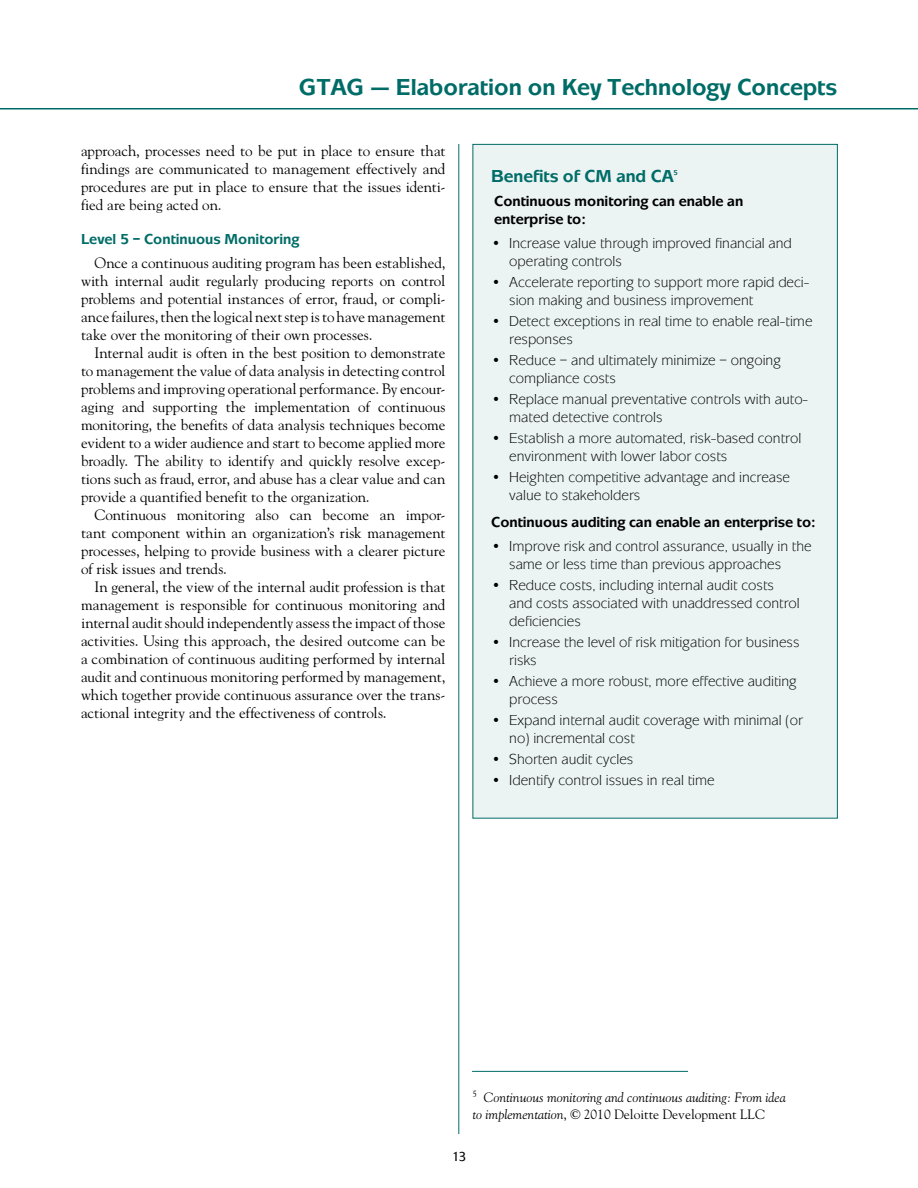
<style>
.page{position:relative;width:918px;height:1188px;background:#fff}
.page>*{position:absolute;margin:0;border:0;box-sizing:border-box;transform-origin:0 0}
.t1{font:700 24px "Mixage ITC";color:#006c67}
.t2{font:700 18px "Mixage ITC";color:#006c67}
.t3{font:15px/18px "Goudy";color:#000;text-align:justify}
.t4{font:15px/18px "Mixage ITC";color:#000}
.t5{font:700 15px/18px "Mixage ITC";color:#000}
.t6{font:italic 13.5px/16.5px "Goudy";color:#000}
.t7{font:13.5px "Mixage Md ITC";color:#000}
.t8{font:700 7.2px "Mixage ITC";color:#006c67}
.s1{font-family:"Mixage ITC";font-weight:700;color:#006c67}
.s2{font-style:normal}
</style>
<div class="page">
<hr style="left:0;top:108px;width:918px;height:2px;background:#006c67">
<hr style="left:459px;top:144px;width:1px;height:990px;background:#006c67">
<hr style="left:472px;top:1071px;width:216px;height:1px;background:#006c67">
<div style="left:473px;top:144px;width:364px;height:674px;background:#ebf3f3"></div>
<p class="t1" style="left:299px;top:73px;width:540px">GTAG — Elaboration on Key Technology Concepts</p>
<p class="t3" style="left:81px;top:141px;width:366px">approach, processes need to be put in place to ensure that findings are communicated to management effectively and procedures are put in place to ensure that the issues identi&shy;fied are being acted on.</p>
<p class="t3" style="left:94px;top:227px;width:352px;line-height:24px;text-indent:-14px"><span class="s1">Level 5 – Continuous Monitoring<br></span>Once a continuous auditing program has been established,</p>
<p class="t3" style="left:81px;top:272px;width:366px">with internal audit regularly producing reports on control</p>
<p class="t3" style="left:81px;top:290px;width:366px">problems and potential instances of error, fraud, or compli-</p>
<p class="t3" style="left:81px;top:308px;width:366px">ance failures, then the logical next step is to have management</p>
<p class="t3" style="left:81px;top:326px;width:293px">take over the monitoring of their own processes.</p>
<p class="t3" style="left:94px;top:344px;width:352px">Internal audit is often in the best position to demonstrate</p>
<p class="t3" style="left:81px;top:362px;width:366px">to management the value of data analysis in detecting control</p>
<p class="t3" style="left:81px;top:380px;width:366px">problems and improving operational performance. By encour-</p>
<p class="t3" style="left:81px;top:398px;width:366px">aging and supporting the implementation of continuous</p>
<p class="t3" style="left:81px;top:416px;width:366px">monitoring, the benefits of data analysis techniques become</p>
<p class="t3" style="left:81px;top:434px;width:366px">evident to a wider audience and start to become applied more</p>
<p class="t3" style="left:81px;top:452px;width:366px">broadly. The ability to identify and quickly resolve excep-</p>
<p class="t3" style="left:81px;top:470px;width:366px">tions such as fraud, error, and abuse has a clear value and can</p>
<p class="t3" style="left:81px;top:488px;width:290px">provide a quantified benefit to the organization.</p>
<p class="t3" style="left:94px;top:506px;width:352px">Continuous monitoring also can become an impor-</p>
<p class="t3" style="left:81px;top:524px;width:366px">tant component within an organization’s risk management</p>
<p class="t3" style="left:81px;top:542px;width:366px">processes, helping to provide business with a clearer picture</p>
<p class="t3" style="left:81px;top:560px;width:147px">of risk issues and trends.</p>
<p class="t3" style="left:94px;top:578px;width:352px">In general, the view of the internal audit profession is that</p>
<p class="t3" style="left:81px;top:596px;width:366px">management is responsible for continuous monitoring and</p>
<p class="t3" style="left:81px;top:614px;width:366px">internal audit should independently assess the impact of those</p>
<p class="t3" style="left:81px;top:632px;width:366px">activities. Using this approach, the desired outcome can be</p>
<p class="t3" style="left:81px;top:650px;width:366px">a combination of continuous auditing performed by internal</p>
<p class="t3" style="left:81px;top:668px;width:366px">audit and continuous monitoring performed by management,</p>
<p class="t3" style="left:81px;top:686px;width:366px">which together provide continuous assurance over the trans-</p>
<p class="t3" style="left:81px;top:704px;width:307px">actional integrity and the effectiveness of controls.</p>
<p class="t2" style="left:491px;top:166px;width:184px">Benefits of CM and CA</p>
<p class="t8" style="left:674px;top:169px;width:6px">5</p>
<p class="t5" style="left:494px;top:192px;width:251px">Continuous monitoring can enable an enterprise to:</p>
<p class="t4" style="left:509px;top:234px;width:284px;text-indent:-18px">• Increase value through improved financial and operating controls</p>
<p class="t4" style="left:509px;top:273px;width:302px;text-indent:-18px">• Accelerate reporting to support more rapid deci&shy;sion making and business improvement</p>
<p class="t4" style="left:509px;top:312px;width:305px;text-indent:-18px">• Detect exceptions in real time to enable real-time responses</p>
<p class="t4" style="left:509px;top:351px;width:273px;text-indent:-18px">• Reduce – and ultimately minimize – ongoing compliance costs</p>
<p class="t4" style="left:509px;top:390px;width:301px;text-indent:-18px">• Replace manual preventative controls with auto&shy;mated detective controls</p>
<p class="t4" style="left:509px;top:429px;width:294px;text-indent:-18px">• Establish a more automated, risk-based control environment with lower labor costs</p>
<p class="t4" style="left:509px;top:468px;width:282px;text-indent:-18px">• Heighten competitive advantage and increase value to stakeholders</p>
<p class="t5" style="left:491px;top:513px;width:326px">Continuous auditing can enable an enterprise to:</p>
<p class="t4" style="left:509px;top:537px;width:304px;text-indent:-18px">• Improve risk and control assurance, usually in the same or less time than previous approaches</p>
<p class="t4" style="left:509px;top:576px;width:292px;text-indent:-18px">• Reduce costs, including internal audit costs and costs associated with unaddressed control deficiencies</p>
<p class="t4" style="left:509px;top:633px;width:292px;text-indent:-18px">• Increase the level of risk mitigation for business risks</p>
<p class="t4" style="left:509px;top:672px;width:289px;text-indent:-18px">• Achieve a more robust, more effective auditing process</p>
<p class="t4" style="left:509px;top:711px;width:295px;text-indent:-18px">• Expand internal audit coverage with minimal (or no) incremental cost</p>
<p class="t4" style="left:491px;top:750px;width:144px">• Shorten audit cycles</p>
<p class="t4" style="left:491px;top:771px;width:225px">• Identify control issues in real time</p>
<p class="t6" style="left:472px;top:1089px;width:315px"><sup>5</sup> Continuous monitoring and continuous auditing: From idea to implementation<span class="s2">, © 2010 Deloitte Development LLC</span></p>
<p class="t7" style="left:452px;top:1149px;width:16px">13</p>
</div>
